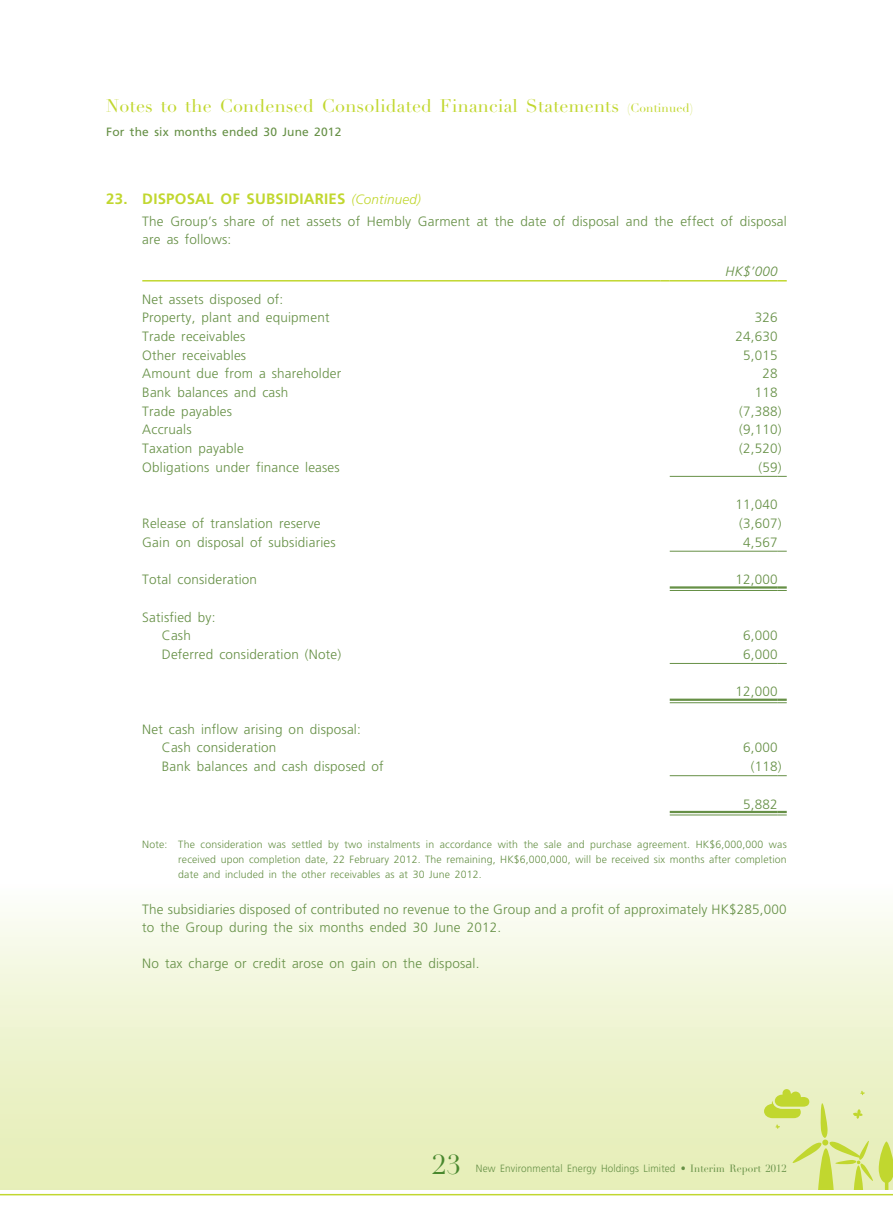
<style>
.page{position:relative;width:893px;height:1212px;background:#fff}
.page>*{position:absolute;margin:0;border:0;box-sizing:border-box;transform-origin:0 0}
.t1{font:27px "Didot LT Std";color:#49882e}
.t2{font:18px "Didot LT Std";letter-spacing:.015em;color:#c1d72f}
._03_H1{font:700 15px "Frutiger LT Std";letter-spacing:.015em;color:#c1d72f}
._15_Table_Stub{font:300 13.5px "Frutiger LT Std";letter-spacing:.015em;color:#669046}
._12___P2{font:300 13.5px/18px "Frutiger LT Std";letter-spacing:.015em;color:#669046}
._31_table_tab_6pt{font:300 13.5px "Frutiger LT Std";letter-spacing:.015em;color:#669046}
._31_table_tab_6pt-2{font:italic 300 13.5px "Frutiger LT Std";color:#669046}
.t3{font:12px "Frutiger LT Std";letter-spacing:.015em;color:#669046}
._22____IN2__Note{font:300 10.5px/15px "Frutiger LT Std";letter-spacing:.015em;color:#669046;text-align:justify}
._22____IN2__Note-2{font:300 10.5px "Frutiger LT Std";letter-spacing:.015em;color:#669046;scale:.95 1}
.s1{font-size:12px}
.s2{font-weight:300;font-style:italic;font-size:13.5px}
.s3{font-family:"Didot LT Std";font-weight:400}
</style>
<div class="page">
<div style="left:0;top:843px;width:893px;height:369px;background:linear-gradient(to bottom,#fff,#e2ebab)"></div>
<svg style="left:764px;top:1089px;width:129px;height:102px;background:#e0eaa2"></svg>
<div style="left:0;top:1191px;width:893px;height:21px;background:#fff"></div>
<hr style="left:0;top:1194px;width:893px;height:1px;background:#c1d72f">
<hr style="left:142px;top:280px;width:519px;height:1px;background:#c1d72f">
<hr style="left:670px;top:280px;width:108px;height:1px;background:#c1d72f">
<hr style="left:670px;top:476px;width:108px;height:1px;background:#669046">
<hr style="left:670px;top:551px;width:108px;height:1px;background:#669046">
<hr style="left:670px;top:663px;width:108px;height:1px;background:#669046">
<hr style="left:670px;top:775px;width:108px;height:1px;background:#669046">
<hr style="left:670px;top:586px;width:108px;height:3px;background:#669046">
<hr style="left:670px;top:590px;width:108px;height:1px;background:#669046">
<svg style="left:778px;top:586px;width:9px;height:5px"></svg>
<hr style="left:670px;top:699px;width:108px;height:2px;background:#669046">
<hr style="left:670px;top:702px;width:108px;height:1px;background:#669046">
<svg style="left:778px;top:699px;width:9px;height:4px"></svg>
<hr style="left:670px;top:811px;width:108px;height:2px;background:#669046">
<hr style="left:670px;top:814px;width:108px;height:1px;background:#669046">
<svg style="left:778px;top:811px;width:9px;height:4px"></svg>
<h2 class="t2" style="left:106px;top:95px;width:588px">Notes to the Condensed Consolidated Financial Statements <span class="s1">(Continued)</span></h2>
<p class="t3" style="left:106px;top:125px;width:237px">For the six months ended 30 June 2012</p>
<p class="_03_H1" style="left:106px;top:190px;width:316px">23. DISPOSAL OF SUBSIDIARIES <span class="s2">(Continued)</span></p>
<p class="_12___P2" style="left:142px;top:213px;width:646px">The Group’s share of net assets of Hembly Garment at the date of disposal and the effect of disposal are as follows:</p>
<p class="_31_table_tab_6pt-2" style="left:726px;top:264px;width:54px">HK$’000</p>
<p class="_15_Table_Stub" style="left:142px;top:291px;width:143px">Net assets disposed of:</p>
<p class="_15_Table_Stub" style="left:142px;top:310px;width:189px">Property, plant and equipment</p>
<p class="_31_table_tab_6pt" style="left:755px;top:310px;width:24px">326</p>
<p class="_15_Table_Stub" style="left:142px;top:329px;width:105px">Trade receivables</p>
<p class="_31_table_tab_6pt" style="left:735px;top:329px;width:44px">24,630</p>
<p class="_15_Table_Stub" style="left:142px;top:347px;width:105px">Other receivables</p>
<p class="_31_table_tab_6pt" style="left:743px;top:347px;width:36px">5,015</p>
<p class="_15_Table_Stub" style="left:142px;top:366px;width:200px">Amount due from a shareholder</p>
<p class="_31_table_tab_6pt" style="left:762px;top:366px;width:17px">28</p>
<p class="_15_Table_Stub" style="left:142px;top:385px;width:148px">Bank balances and cash</p>
<p class="_31_table_tab_6pt" style="left:755px;top:385px;width:24px">118</p>
<p class="_15_Table_Stub" style="left:142px;top:403px;width:91px">Trade payables</p>
<p class="_31_table_tab_6pt" style="left:739px;top:403px;width:44px">(7,388)</p>
<p class="_15_Table_Stub" style="left:142px;top:422px;width:51px">Accruals</p>
<p class="_31_table_tab_6pt" style="left:739px;top:422px;width:44px">(9,110)</p>
<p class="_15_Table_Stub" style="left:142px;top:441px;width:103px">Taxation payable</p>
<p class="_31_table_tab_6pt" style="left:739px;top:441px;width:44px">(2,520)</p>
<p class="_15_Table_Stub" style="left:142px;top:460px;width:199px">Obligations under finance leases</p>
<p class="_31_table_tab_6pt" style="left:759px;top:460px;width:24px">(59)</p>
<p class="_31_table_tab_6pt" style="left:735px;top:497px;width:44px">11,040</p>
<p class="_15_Table_Stub" style="left:142px;top:516px;width:180px">Release of translation reserve</p>
<p class="_31_table_tab_6pt" style="left:739px;top:516px;width:44px">(3,607)</p>
<p class="_15_Table_Stub" style="left:142px;top:534px;width:195px">Gain on disposal of subsidiaries</p>
<p class="_31_table_tab_6pt" style="left:743px;top:534px;width:36px">4,567</p>
<p class="_15_Table_Stub" style="left:142px;top:572px;width:116px">Total consideration</p>
<p class="_31_table_tab_6pt" style="left:735px;top:572px;width:44px">12,000</p>
<p class="_15_Table_Stub" style="left:142px;top:609px;width:75px">Satisfied by:</p>
<p class="_15_Table_Stub" style="left:162px;top:628px;width:31px">Cash</p>
<p class="_31_table_tab_6pt" style="left:743px;top:628px;width:36px">6,000</p>
<p class="_15_Table_Stub" style="left:162px;top:647px;width:181px">Deferred consideration (Note)</p>
<p class="_31_table_tab_6pt" style="left:743px;top:647px;width:36px">6,000</p>
<p class="_31_table_tab_6pt" style="left:735px;top:684px;width:44px">12,000</p>
<p class="_15_Table_Stub" style="left:142px;top:721px;width:220px">Net cash inflow arising on disposal:</p>
<p class="_15_Table_Stub" style="left:162px;top:740px;width:116px">Cash consideration</p>
<p class="_31_table_tab_6pt" style="left:743px;top:740px;width:36px">6,000</p>
<p class="_15_Table_Stub" style="left:162px;top:759px;width:223px">Bank balances and cash disposed of</p>
<p class="_31_table_tab_6pt" style="left:751px;top:759px;width:32px">(118)</p>
<p class="_31_table_tab_6pt" style="left:743px;top:796px;width:36px">5,882</p>
<p class="_22____IN2__Note" style="left:178px;top:837px;width:610px;text-indent:-36px">Note: The consideration was settled by two instalments in accordance with the sale and purchase agreement. HK$6,000,000 was received upon completion date, 22 February 2012. The remaining, HK$6,000,000, will be received six months after completion date and included in the other receivables as at 30 June 2012.</p>
<p class="_12___P2" style="left:142px;top:901px;width:646px">The subsidiaries disposed of contributed no revenue to the Group and a profit of approximately HK$285,000 to the Group during the six months ended 30 June 2012.</p>
<p class="_12___P2" style="left:142px;top:955px;width:339px">No tax charge or credit arose on gain on the disposal.</p>
<h1 class="t1" style="left:432px;top:1149px;width:30px">23</h1>
<p class="_22____IN2__Note-2" style="left:476px;top:1163px;width:329px">New Environmental Energy Holdings Limited <span class="s3">• Interim Report 2012</span></p>
</div>
